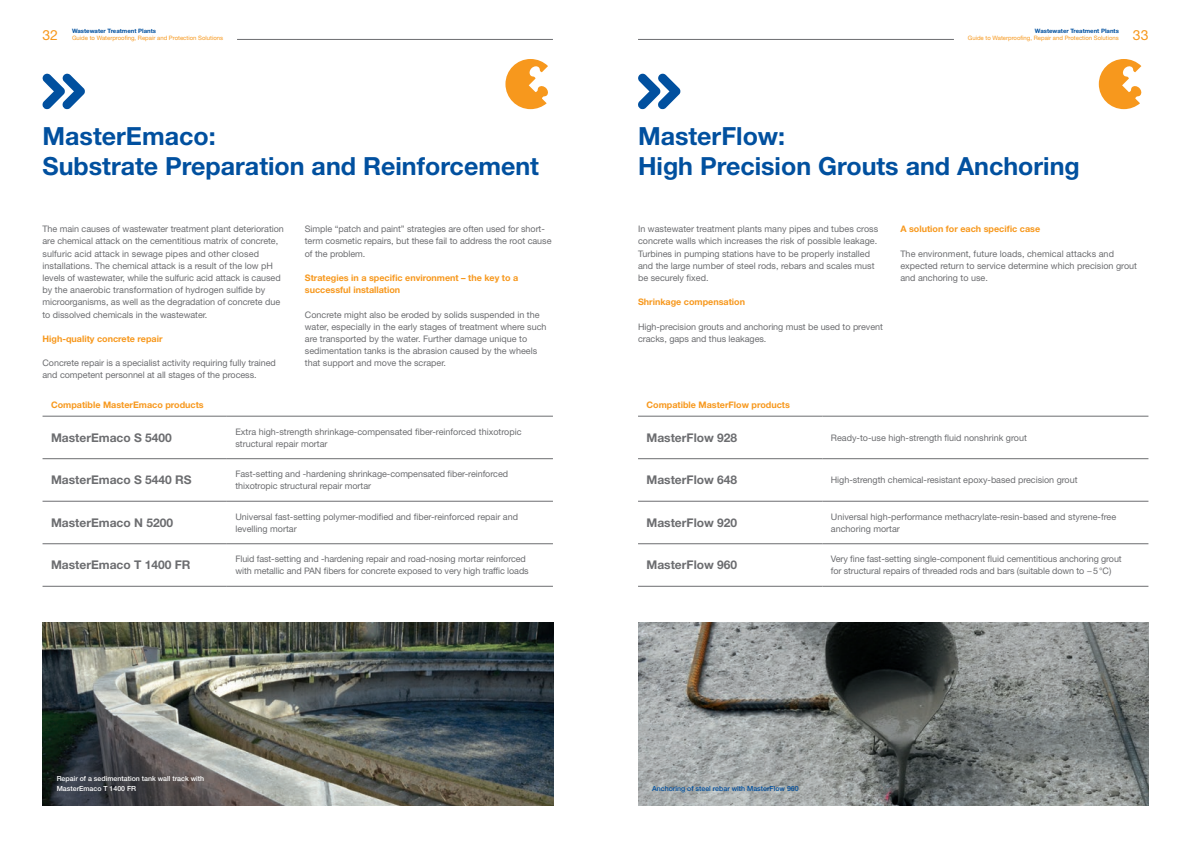
<style>
.page{position:relative;width:1191px;height:842px;background:#fff}
.page>*{position:absolute;margin:0;border:0;box-sizing:border-box;transform-origin:0 0}
.t1{font:700 25px/30px "Helvetica Neue LT Std";color:#01509f}
.t2{font:14px "Helvetica Neue LT Std";color:#f7981d}
.t3{font:700 12px "Helvetica Neue LT Std";color:#6c6d70}
.t4{font:9px/12.2px "Helvetica Neue LT Std";letter-spacing:-.005em;color:#6c6d70}
.t5{font:700 9px/12.2px "Helvetica Neue LT Std";color:#f7981d}
.t6{font:500 7px/10px "Helvetica Neue LT Std";color:#fff}
.t7{font:500 7px "Helvetica Neue LT Std";color:#01509f}
.t8{font:6px "Helvetica Neue LT Std";color:#f7981d}
.t9{font:700 6px "Helvetica Neue LT Std";color:#01509f}
</style>
<div class="page">
<hr style="left:237px;top:39px;width:316px;height:1px;background:#6c6d70">
<hr style="left:638px;top:39px;width:316px;height:1px;background:#6c6d70">
<svg style="left:42px;top:74px;width:43px;height:35px"></svg>
<img style="left:43px;top:622px;width:510px;height:183px">
<svg style="left:638px;top:74px;width:42px;height:35px"></svg>
<img style="left:638px;top:622px;width:510px;height:183px">
<hr style="left:43px;top:416px;width:184px;height:1px;background:#6c6d70">
<hr style="left:227px;top:416px;width:326px;height:1px;background:#6c6d70">
<hr style="left:43px;top:458px;width:184px;height:1px;background:#6c6d70">
<hr style="left:227px;top:458px;width:326px;height:1px;background:#6c6d70">
<hr style="left:43px;top:501px;width:184px;height:1px;background:#6c6d70">
<hr style="left:227px;top:501px;width:326px;height:1px;background:#6c6d70">
<hr style="left:43px;top:543px;width:184px;height:1px;background:#6c6d70">
<hr style="left:227px;top:543px;width:326px;height:1px;background:#6c6d70">
<hr style="left:43px;top:586px;width:184px;height:1px;background:#6c6d70">
<hr style="left:227px;top:586px;width:326px;height:1px;background:#6c6d70">
<hr style="left:638px;top:416px;width:184px;height:1px;background:#6c6d70">
<hr style="left:822px;top:416px;width:326px;height:1px;background:#6c6d70">
<hr style="left:638px;top:458px;width:184px;height:1px;background:#6c6d70">
<hr style="left:822px;top:458px;width:326px;height:1px;background:#6c6d70">
<hr style="left:638px;top:501px;width:184px;height:1px;background:#6c6d70">
<hr style="left:822px;top:501px;width:326px;height:1px;background:#6c6d70">
<hr style="left:638px;top:543px;width:184px;height:1px;background:#6c6d70">
<hr style="left:822px;top:543px;width:326px;height:1px;background:#6c6d70">
<hr style="left:638px;top:586px;width:184px;height:1px;background:#6c6d70">
<hr style="left:822px;top:586px;width:326px;height:1px;background:#6c6d70">
<svg style="left:505px;top:59px;width:43px;height:50px"></svg>
<svg style="left:1098px;top:59px;width:44px;height:50px"></svg>
<p class="t9" style="left:72px;top:27px;width:85px">Wastewater Treatment Plants</p>
<p class="t8" style="left:72px;top:34px;width:153px">Guide to Waterproofing, Repair and Protection Solutions</p>
<p class="t9" style="left:1035px;top:27px;width:85px">Wastewater Treatment Plants</p>
<p class="t8" style="left:967px;top:34px;width:153px">Guide to Waterproofing, Repair and Protection Solutions</p>
<h2 class="t2" style="left:43px;top:26px;width:17px">32</h2>
<h2 class="t2" style="left:1132px;top:26px;width:17px">33</h2>
<h1 class="t1" style="left:43px;top:120px;width:498px">MasterEmaco:<br>Substrate Preparation and Reinforcement</h1>
<h1 class="t1" style="left:638px;top:120px;width:443px">MasterFlow:<br>High Precision Grouts and Anchoring</h1>
<p class="t4" style="left:43px;top:223px;width:243px">The main causes of wastewater treatment plant deterioration are chemical attack on the cementitious matrix of concrete, sulfuric acid attack in sewage pipes and other closed installations. The chemical attack is a result of the low pH levels of wastewater, while the sulfuric acid attack is caused by the anaerobic transformation of hydrogen sulfide by microorganisms, as well as the degradation of concrete due to dissolved chemicals in the wastewater.</p>
<p class="t5" style="left:43px;top:332px;width:121px">High-quality concrete repair</p>
<p class="t4" style="left:43px;top:357px;width:235px">Concrete repair is a specialist activity requiring fully trained and competent personnel at all stages of the process.</p>
<p class="t4" style="left:305px;top:223px;width:248px">Simple “patch and paint” strategies are often used for short&shy;term cosmetic repairs, but these fail to address the root cause of the problem.</p>
<p class="t5" style="left:305px;top:271px;width:215px">Strategies in a specific environment – the key to a successful installation</p>
<p class="t4" style="left:305px;top:308px;width:243px">Concrete might also be eroded by solids suspended in the water, especially in the early stages of treatment where such are transported by the water. Further damage unique to sedimentation tanks is the abrasion caused by the wheels that support and move the scraper.</p>
<p class="t5" style="left:51px;top:398px;width:154px">Compatible MasterEmaco products</p>
<h3 class="t3" style="left:51px;top:430px;width:122px">MasterEmaco S 5400</h3>
<p class="t4" style="left:235px;top:425px;width:288px">Extra high-strength shrinkage-compensated fiber-reinforced thixotropic structural repair mortar</p>
<h3 class="t3" style="left:51px;top:472px;width:142px">MasterEmaco S 5440 RS</h3>
<p class="t4" style="left:235px;top:468px;width:274px">Fast-setting and -hardening shrinkage-compensated fiber-reinforced thixotropic structural repair mortar</p>
<h3 class="t3" style="left:51px;top:515px;width:124px">MasterEmaco N 5200</h3>
<p class="t4" style="left:235px;top:510px;width:284px">Universal fast-setting polymer-modified and fiber-reinforced repair and levelling mortar</p>
<h3 class="t3" style="left:51px;top:558px;width:141px">MasterEmaco T 1400 FR</h3>
<p class="t4" style="left:235px;top:553px;width:295px">Fluid fast-setting and -hardening repair and road-nosing mortar reinforced with metallic and PAN fibers for concrete exposed to very high traffic loads</p>
<p class="t4" style="left:638px;top:223px;width:242px">In wastewater treatment plants many pipes and tubes cross concrete walls which increases the risk of possible leakage.<br>Turbines in pumping stations have to be properly installed and the large number of steel rods, rebars and scales must be securely fixed.</p>
<p class="t5" style="left:638px;top:296px;width:108px">Shrinkage compensation</p>
<p class="t4" style="left:638px;top:320px;width:246px">High-precision grouts and anchoring must be used to prevent cracks, gaps and thus leakages.</p>
<p class="t5" style="left:900px;top:223px;width:141px">A solution for each specific case</p>
<p class="t4" style="left:900px;top:247px;width:238px">The environment, future loads, chemical attacks and expected return to service determine which precision grout and anchoring to use.</p>
<p class="t5" style="left:646px;top:398px;width:145px">Compatible MasterFlow products</p>
<h3 class="t3" style="left:646px;top:430px;width:92px">MasterFlow 928</h3>
<p class="t4" style="left:831px;top:431px;width:198px">Ready-to-use high-strength fluid nonshrink grout</p>
<h3 class="t3" style="left:646px;top:472px;width:92px">MasterFlow 648</h3>
<p class="t4" style="left:831px;top:474px;width:248px">High-strength chemical-resistant epoxy-based precision grout</p>
<h3 class="t3" style="left:646px;top:515px;width:92px">MasterFlow 920</h3>
<p class="t4" style="left:831px;top:510px;width:287px">Universal high-performance methacrylate-resin-based and styrene-free anchoring mortar</p>
<h3 class="t3" style="left:646px;top:558px;width:92px">MasterFlow 960</h3>
<p class="t4" style="left:831px;top:553px;width:292px">Very fine fast-setting single-component fluid cementitious anchoring grout for structural repairs of threaded rods and bars (suitable down to −5°C)</p>
<p class="t6" style="left:57px;top:773px;width:149px">Repair of a sedimentation tank wall track with<br>MasterEmaco T 1400 FR</p>
<p class="t7" style="left:652px;top:784px;width:148px">Anchoring of steel rebar with MasterFlow 960</p>
</div>
